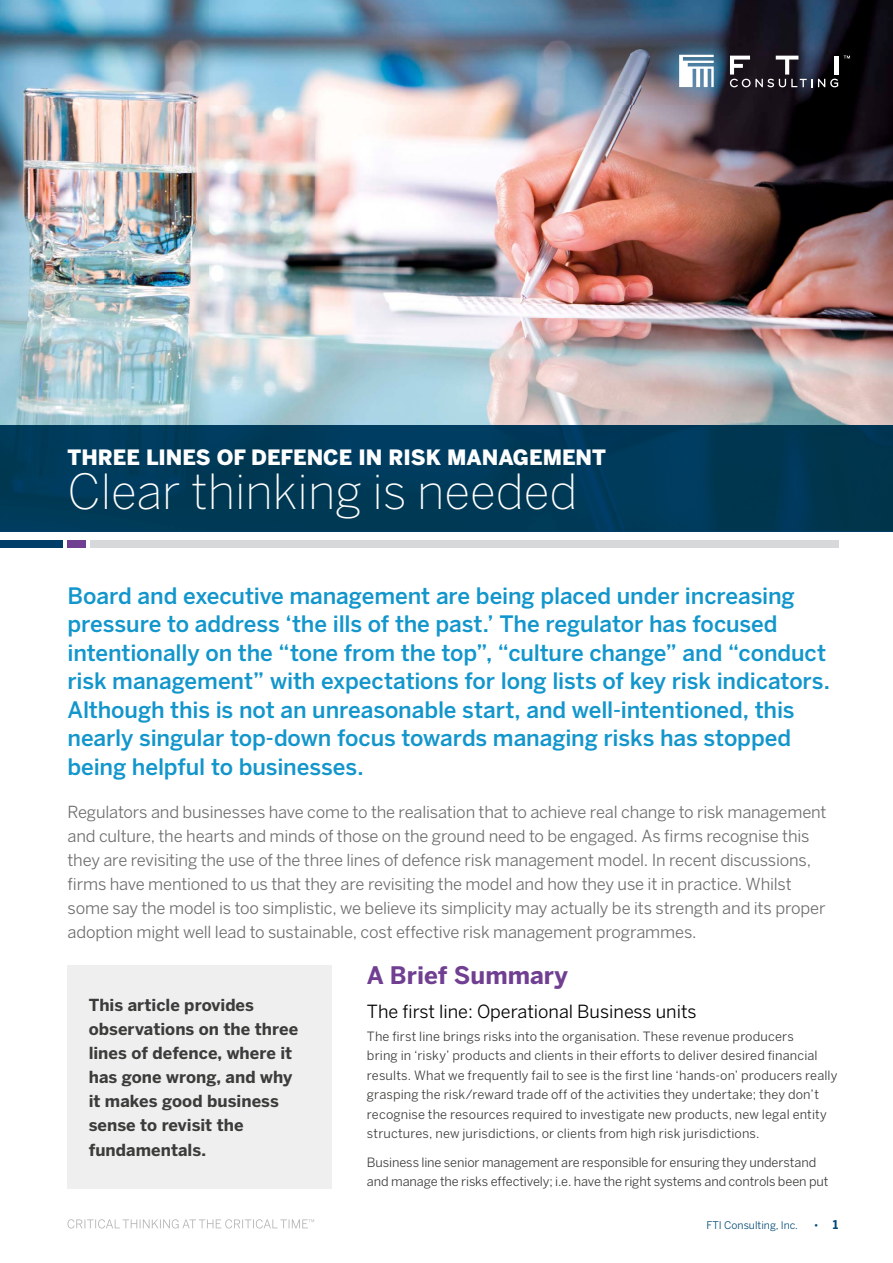
<style>
.page{position:relative;width:893px;height:1263px;background:#fff}
.page>*{position:absolute;margin:0;border:0;box-sizing:border-box;transform-origin:0 0}
.t1{font:200 48px "Benton Sans";color:#fff}
.t2{font:700 24px "Benton Sans";color:#703f91}
.t3{font:500 22.5px/28.5px "Benton Sans";letter-spacing:-.005em;color:#1296cc}
.t4{font:900 21px "Benton Sans";color:#fff}
.t5{font:18px "Benton Sans";color:#000}
.t6{font:16.5px/24px "Benton Sans";letter-spacing:-.01em;color:#6e6e6e}
.t7{font:700 16.5px/24px "Benton Sans";color:#3c3c3a}
.t8{font:12.75px/19.5px "Benton Sans";letter-spacing:.01em;color:#3c3c3a}
.t9{font:12.75px/19.5px "Benton Sans";letter-spacing:-.01em;color:#3c3c3a}
.t10{font:10.5px "Benton Sans";color:#004a75}
.s1{font-weight:700;font-size:12px}
</style>
<div class="page">
<img style="left:0;top:0;width:893px;height:531px">
<div style="left:68px;top:965px;width:264px;height:223px;background:#efefef"></div>
<svg style="left:679px;top:55px;width:35px;height:32px"></svg>
<svg style="left:844px;top:56px;width:6px;height:3px"></svg>
<svg style="left:730px;top:56px;width:108px;height:31px;background:#44424b"></svg>
<div style="left:68px;top:540px;width:18px;height:8px;background:#703f91"></div>
<div style="left:90px;top:540px;width:749px;height:8px;background:#d7d8d9"></div>
<div style="left:0;top:540px;width:63px;height:8px;background:#003e69"></div>
<hr style="left:0;top:531px;width:893px;height:1px;background:#003e69">
<svg style="left:68px;top:1219px;width:246px;height:9px"></svg>
<p class="t4" style="left:68px;top:445px;width:540px">THREE LINES OF DEFENCE IN RISK MANAGEMENT</p>
<h1 class="t1" style="left:68px;top:463px;width:512px">Clear thinking is needed</h1>
<p class="t3" style="left:68px;top:581px;width:764px">Board and executive management are being placed under increasing pressure to address ‘the ills of the past.’ The regulator has focused intentionally on the “tone from the top”, “culture change” and “conduct risk management” with expectations for long lists of key risk indicators.<br>Although this is not an unreasonable start, and well-intentioned, this nearly singular top-down focus towards managing risks has stopped being helpful to businesses.</p>
<p class="t6" style="left:68px;top:800px;width:761px">Regulators and businesses have come to the realisation that to achieve real change to risk management and culture, the hearts and minds of those on the ground need to be engaged. As firms recognise this they are revisiting the use of the three lines of defence risk management model. In recent discussions, firms have mentioned to us that they are revisiting the model and how they use it in practice. Whilst some say the model is too simplistic, we believe its simplicity may actually be its strength and its proper adoption might well lead to sustainable, cost effective risk management programmes.</p>
<p class="t7" style="left:89px;top:993px;width:211px">This article provides observations on the three lines of defence, where it has gone wrong, and why it makes good business sense to revisit the fundamentals.</p>
<h2 class="t2" style="left:367px;top:961px;width:202px">A Brief Summary</h2>
<p class="t5" style="left:367px;top:1001px;width:331px">The first line: operational Business units</p>
<p class="t8" style="left:367px;top:1026px;width:472px">The first line brings risks into the organisation. These revenue producers<br>bring in ‘risky’ products and clients in their efforts to deliver desired financial results. What we frequently fail to see is the first line ‘hands-on’ producers really grasping the risk/reward trade off of the activities they undertake; they don’t recognise the resources required to investigate new products, new legal entity structures, new jurisdictions, or clients from high risk jurisdictions.</p>
<p class="t9" style="left:367px;top:1152px;width:463px">Business line senior management are responsible for ensuring they understand and manage the risks effectively; i.e. have the right systems and controls been put</p>
<p class="t10" style="left:706px;top:1219px;width:93px">FTI Consulting, Inc.</p>
<p class="t10" style="left:814px;top:1219px;width:26px">• <span class="s1">1</span></p>
</div>
